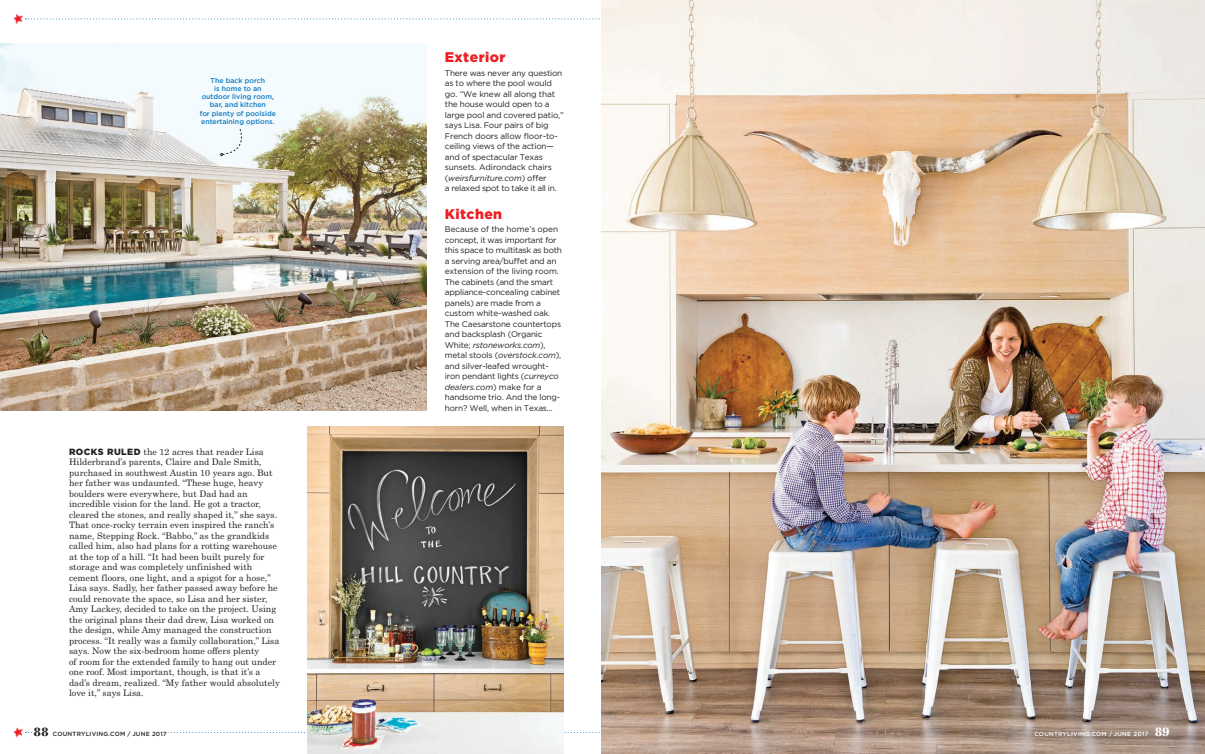
<style>
.page{position:relative;width:1205px;height:754px;background:#fff}
.page>*{position:absolute;margin:0;border:0;box-sizing:border-box;transform-origin:0 0}
.t1{font:900 14px "Gotham";letter-spacing:.03em;color:#ee1d23}
.t2{font:9px/10.5px "Century Schoolbook Std";color:#231f20}
.t3{font:8.2px/10.5px "Gotham";letter-spacing:-.02em;color:#231f20}
.t4{font:500 7px/8px "Gotham";color:#107ac0;text-align:center}
.t5{font:500 6px "Gotham";letter-spacing:.04em;color:#231f20}
.t6{font:500 6px "Gotham";letter-spacing:.04em;color:#fff}
.s1{font-family:"Gotham";font-weight:900}
.s2{font-style:italic}
.s3{font-family:"Cosmiqua Com";font-weight:700;font-size:12px}
</style>
<div class="page">
<svg style="left:13px;top:14px;width:587px;height:10px"></svg>
<svg style="left:13px;top:727px;width:587px;height:10px"></svg>
<img style="left:0;top:43px;width:427px;height:368px">
<img style="left:307px;top:426px;width:256px;height:327px">
<svg style="left:220px;top:128px;width:29px;height:28px"></svg>
<img style="left:601px;top:0;width:603px;height:753px">
<div style="left:33px;top:722px;width:135px;height:13px;background:#fff"></div>
<p class="t4" style="left:200px;top:77px;width:78px">The back porch<br>is home to an outdoor living room, bar, and kitchen<br>for plenty of poolside entertaining options.</p>
<p class="t2" style="left:69px;top:445px;width:212px"><span class="s1">ROCKS RULED</span> the 12 acres that reader Lisa Hilderbrand’s parents, Claire and Dale Smith, purchased in southwest Austin 10 years ago. But her father was undaunted. “These huge, heavy boulders were everywhere, but Dad had an incredible vision for the land. He got a tractor, cleared the stones, and really shaped it,” she says.<br>That once-rocky terrain even inspired the ranch’s name, Stepping Rock. “Babbo,” as the grandkids called him, also had plans for a rotting warehouse at the top of a hill. “It had been built purely for storage and was completely unfinished with cement floors, one light, and a spigot for a hose,” Lisa says. Sadly, her father passed away before he could renovate the space, so Lisa and her sister, Amy Lackey, decided to take on the project. Using the original plans their dad drew, Lisa worked on the design, while Amy managed the construction process. “It really was a family collaboration,” Lisa says. Now the six-bedroom home offers plenty<br>of room for the extended family to hang out under one roof. Most important, though, is that it’s a dad’s dream, realized. “My father would absolutely love it,” says Lisa.</p>
<h1 class="t1" style="left:445px;top:48px;width:62px">Exterior</h1>
<p class="t3" style="left:445px;top:67px;width:120px">There was never any question as to where the pool would go. “We knew all along that the house would open to a large pool and covered patio,” says Lisa. Four pairs of big<br>French doors allow floor-to&shy;ceiling views of the action— and of spectacular Texas sunsets. Adirondack chairs (<span class="s2">weirsfurniture.com</span>) offer<br>a relaxed spot to take it all in.</p>
<h1 class="t1" style="left:445px;top:204px;width:59px">Kitchen</h1>
<p class="t3" style="left:445px;top:224px;width:119px">Because of the home’s open concept, it was important for this space to multitask as both a serving area/buffet and an extension of the living room.<br>The cabinets (and the smart appliance-concealing cabinet panels) are made from a custom white-washed oak.<br>The Caesarstone countertops and backsplash (Organic<br>White; <span class="s2">rstoneworks.com</span>), metal stools (<span class="s2">overstock.com</span>), and silver-leafed wrought&shy;iron pendant lights (<span class="s2">curreyco dealers.com</span>) make for a handsome trio. And the long&shy;horn? Well, when in Texas...</p>
<p class="t5" style="left:33px;top:729px;width:135px"><span class="s3">88</span> COUNTRYLIVING.COM / JUNE 2017</p>
<p class="t6" style="left:1034px;top:729px;width:137px">COUNTRYLIVING.COM / JUNE 2017 <span class="s3">89</span></p>
</div>
